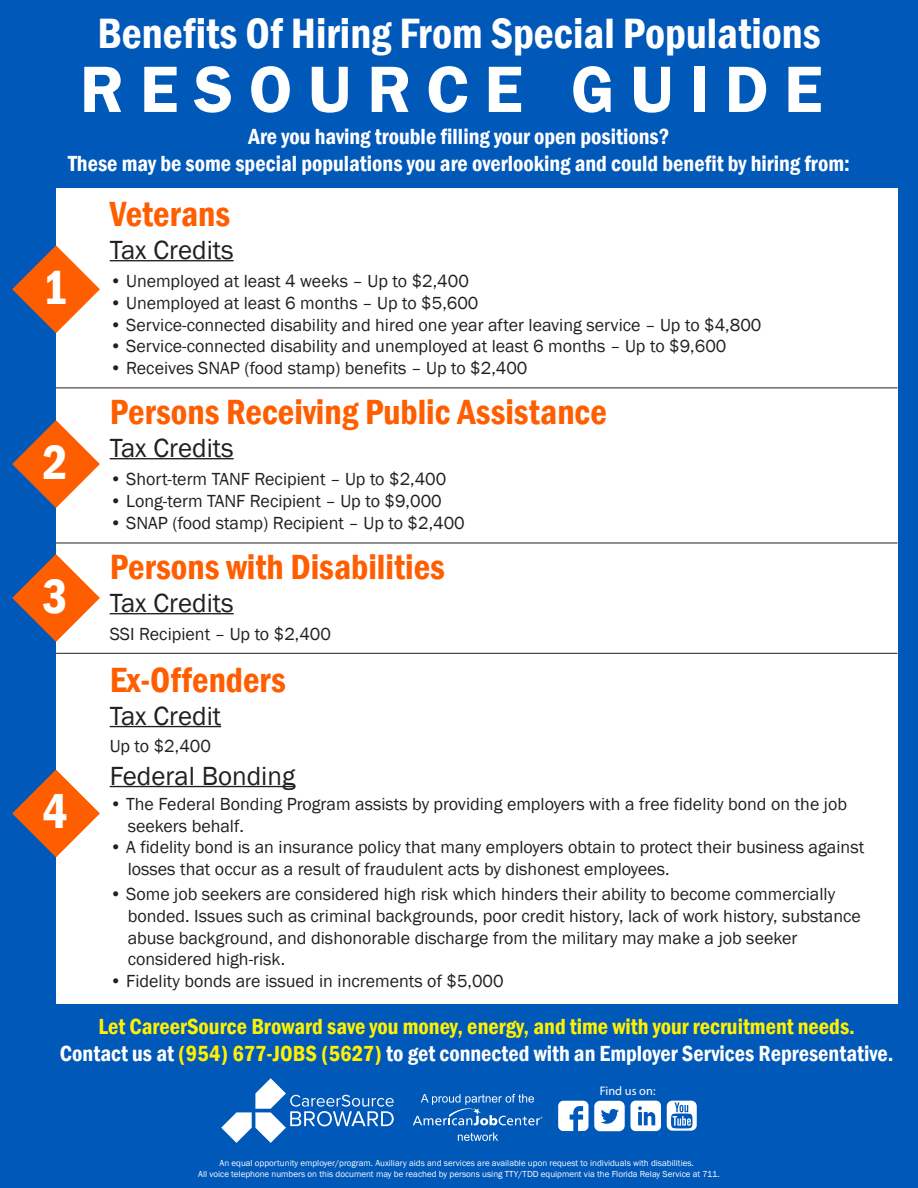
<style>
.page{position:relative;width:918px;height:1188px;background:#0058b8}
.page>*{position:absolute;margin:0;border:0;box-sizing:border-box;transform-origin:0 0}
.t1{font:600 67.8px "Franklin Gothic";letter-spacing:.23em;color:#fff}
.t2{font:600 condensed 49.5px "Franklin Gothic";color:#fff}
.t3{font:600 condensed 43.65px "Franklin Gothic";color:#fff}
.t4{font:600 condensed 36px "Franklin Gothic";color:#ff5e00}
.t5{font:27px "Franklin Gothic";color:#231f20}
.t6{font:600 condensed 22.5px/27px "Franklin Gothic";color:#fff101;text-align:center}
.t7{font:600 condensed 22.5px/27px "Franklin Gothic";color:#fff;text-align:center}
.t8{font:18px/21.6px "Franklin Gothic";color:#231f20}
.t9{font:12.45px "Myriad";color:#fff}
.t10{font:9px/10.8px "Franklin Gothic";color:#fff;text-align:center}
.s1{color:#fff}
</style>
<div class="page">
<div style="left:56px;top:188px;width:842px;height:815px;background:#fff"></div>
<hr style="left:110px;top:260px;width:124px;height:1px;background:#231f20">
<hr style="left:110px;top:458px;width:124px;height:1px;background:#231f20">
<hr style="left:110px;top:613px;width:124px;height:1px;background:#231f20">
<hr style="left:56px;top:388px;width:842px;height:1px;background:#231f20">
<hr style="left:56px;top:543px;width:842px;height:1px;background:#231f20">
<hr style="left:56px;top:653px;width:842px;height:1px;background:#231f20">
<hr style="left:110px;top:726px;width:111px;height:1px;background:#231f20">
<hr style="left:110px;top:786px;width:185px;height:1px;background:#231f20">
<svg style="left:12px;top:245px;width:88px;height:88px"></svg>
<svg style="left:12px;top:420px;width:88px;height:88px"></svg>
<svg style="left:12px;top:554px;width:88px;height:88px"></svg>
<svg style="left:12px;top:770px;width:88px;height:87px"></svg>
<svg style="left:221px;top:1078px;width:173px;height:65px"></svg>
<svg style="left:558px;top:1101px;width:30px;height:30px"></svg>
<svg style="left:667px;top:1101px;width:30px;height:30px"></svg>
<svg style="left:594px;top:1101px;width:67px;height:30px"></svg>
<svg style="left:413px;top:1094px;width:129px;height:31px"></svg>
<svg style="left:458px;top:1132px;width:40px;height:9px"></svg>
<h3 class="t3" style="left:97px;top:4px;width:725px">Benefits Of Hiring From Special Populations</h3>
<h1 class="t1" style="left:80px;top:48px;width:744px">RESOURCE GUIDE</h1>
<p class="t7" style="left:68px;top:123px;width:783px">Are you having trouble filling your open positions?<br>These may be some special populations you are overlooking and could benefit by hiring from:</p>
<h2 class="t2" style="left:42px;top:254px;width:27px">1</h2>
<h2 class="t2" style="left:42px;top:429px;width:27px">2</h2>
<h2 class="t2" style="left:42px;top:563px;width:27px">3</h2>
<h2 class="t2" style="left:42px;top:779px;width:27px">4</h2>
<h3 class="t4" style="left:110px;top:190px;width:122px">Veterans</h3>
<h3 class="t5" style="left:110px;top:233px;width:125px">Tax Credits</h3>
<p class="t8" style="left:110px;top:271px;width:361px">• Unemployed at least 4 weeks – Up to $2,400</p>
<p class="t8" style="left:110px;top:293px;width:370px">• Unemployed at least 6 months – Up to $5,600</p>
<p class="t8" style="left:110px;top:314px;width:653px">• Service-connected disability and hired one year after leaving service – Up to $4,800</p>
<p class="t8" style="left:110px;top:336px;width:618px">• Service-connected disability and unemployed at least 6 months – Up to $9,600</p>
<p class="t8" style="left:110px;top:357px;width:419px">• Receives SNAP (food stamp) benefits – Up to $2,400</p>
<h3 class="t4" style="left:110px;top:388px;width:499px">Persons Receiving Public Assistance</h3>
<h3 class="t5" style="left:110px;top:431px;width:125px">Tax Credits</h3>
<p class="t8" style="left:110px;top:469px;width:338px">• Short-term TANF Recipient – Up to $2,400</p>
<p class="t8" style="left:110px;top:491px;width:334px">• Long-term TANF Recipient – Up to $9,000</p>
<p class="t8" style="left:110px;top:512px;width:357px">• SNAP (food stamp) Recipient – Up to $2,400</p>
<h3 class="t4" style="left:110px;top:543px;width:337px">Persons with Disabilities</h3>
<h3 class="t5" style="left:110px;top:586px;width:125px">Tax Credits</h3>
<p class="t8" style="left:110px;top:624px;width:223px">SSI Recipient – Up to $2,400</p>
<h3 class="t4" style="left:110px;top:656px;width:178px">Ex-Offenders</h3>
<h3 class="t5" style="left:110px;top:699px;width:113px">Tax Credit</h3>
<p class="t8" style="left:110px;top:736px;width:103px">Up to $2,400</p>
<h3 class="t5" style="left:110px;top:759px;width:187px">Federal Bonding</h3>
<p class="t8" style="left:128px;top:794px;width:721px;text-indent:-18px">• The Federal Bonding Program assists by providing employers with a free fidelity bond on the job seekers behalf.</p>
<p class="t8" style="left:128px;top:837px;width:738px;text-indent:-18px">• A fidelity bond is an insurance policy that many employers obtain to protect their business against losses that occur as a result of fraudulent acts by dishonest employees.</p>
<p class="t8" style="left:128px;top:884px;width:735px;text-indent:-18px">• Some job seekers are considered high risk which hinders their ability to become commercially bonded. Issues such as criminal backgrounds, poor credit history, lack of work history, substance abuse background, and dishonorable discharge from the military may make a job seeker considered high-risk.</p>
<p class="t8" style="left:110px;top:970px;width:396px">• Fidelity bonds are issued in increments of $5,000</p>
<p class="t6" style="left:60px;top:1012px;width:835px">Let CareerSource Broward save you money, energy, and time with your recruitment needs.<br><span class="s1">Contact us at</span> (954) 677-JOBS (5627) <span class="s1">to get connected with an Employer Services Representative.</span></p>
<p class="t9" style="left:600px;top:1085px;width:57px">Find us on:</p>
<p class="t10" style="left:198px;top:1158px;width:523px">An equal opportunity employer/program. Auxiliary aids and services are available upon request to individuals with disabilities.<br>All voice telephone numbers on this document may be reached by persons using TTY/TDD equipment via the Florida Relay Service at 711.</p>
</div>
